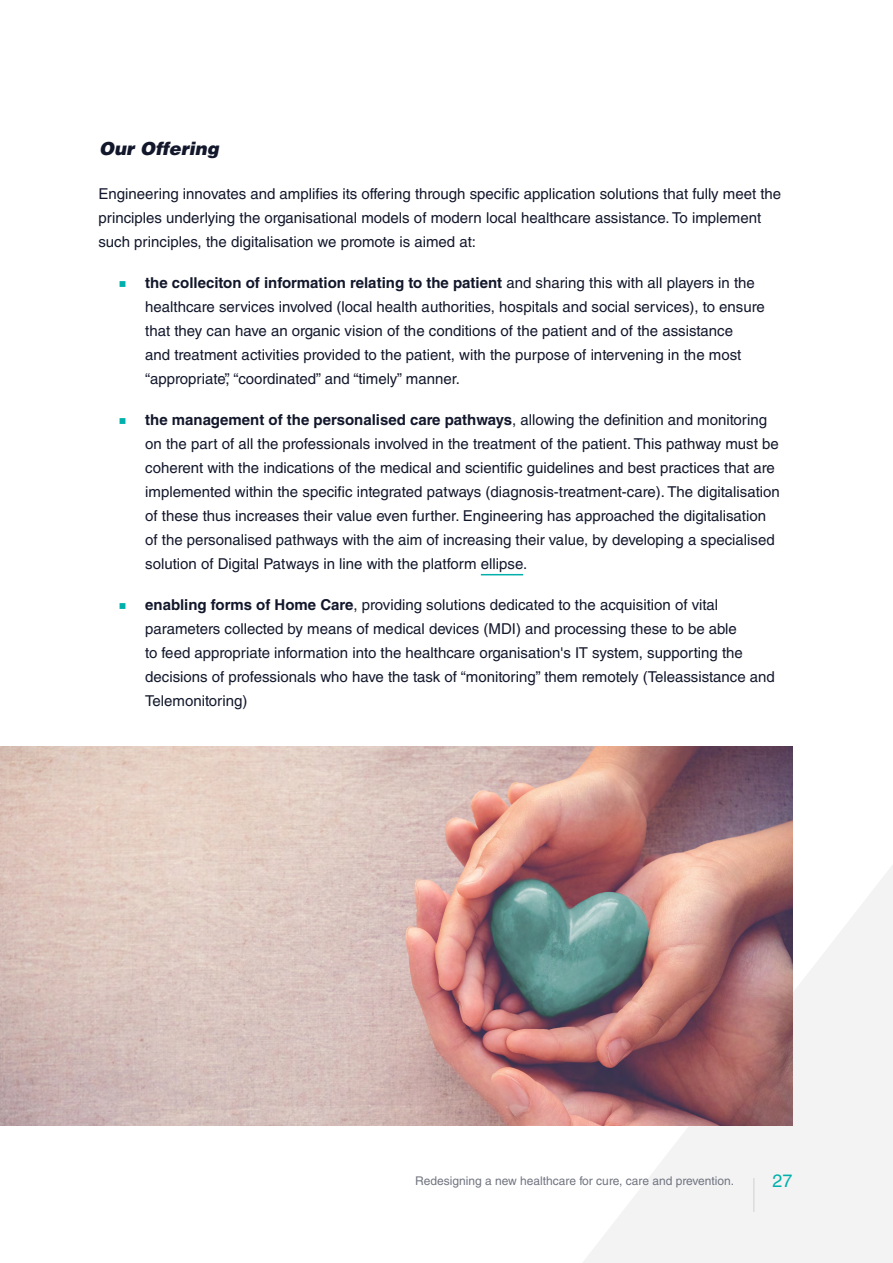
<style>
.page{position:relative;width:893px;height:1263px;background:#fff}
.page>*{position:absolute;margin:0;border:0;box-sizing:border-box;transform-origin:0 0}
.t1{font:italic 900 18px "Helvetica LT Std";color:#12172b}
.t2{font:18px "Helvetica LT Std";color:#00b0ab}
.t3{font:15px/24px "Helvetica LT Std";color:#12172b}
.t4{font:12px "Helvetica LT Std";color:#717480}
.s1{font-family:"Montserrat";color:#00b0ab}
.s2{font-weight:700}
</style>
<div class="page">
<svg style="left:572px;top:865px;width:321px;height:398px;fill:#f3f3f4"></svg>
<hr style="left:753px;top:1178px;width:1px;height:34px;background:#d0d0d0">
<hr style="left:481px;top:574px;width:42px;height:1px;background:#00b0ab">
<img style="left:0;top:747px;width:793px;height:378px">
<p class="t1" style="left:99px;top:136px;width:121px">Our Offering</p>
<p class="t3" style="left:98px;top:181px;width:684px">Engineering innovates and amplifies its offering through specific application solutions that fully meet the principles underlying the organisational models of modern local healthcare assistance. To implement such principles, the digitalisation we promote is aimed at:</p>
<p class="t3" style="left:145px;top:270px;width:621px;text-indent:-27px"><span class="s1">■</span> <span class="s2">the colleciton of information relating to the patient</span> and sharing this with all players in the healthcare services involved (local health authorities, hospitals and social services), to ensure that they can have an organic vision of the conditions of the patient and of the assistance<br>and treatment activities provided to the patient, with the purpose of intervening in the most “appropriate”, “coordinated” and “timely” manner.</p>
<p class="t3" style="left:145px;top:407px;width:636px;text-indent:-27px"><span class="s1">■</span> <span class="s2">the management of the personalised care pathways</span>, allowing the definition and monitoring on the part of all the professionals involved in the treatment of the patient. This pathway must be coherent with the indications of the medical and scientific guidelines and best practices that are implemented within the specific integrated patways (diagnosis-treatment-care). The digitalisation of these thus increases their value even further. Engineering has approached the digitalisation of the personalised pathways with the aim of increasing their value, by developing a specialised solution of Digital Patways in line with the platform ellipse.</p>
<p class="t3" style="left:145px;top:592px;width:631px;text-indent:-27px"><span class="s1">■</span> <span class="s2">enabling forms of Home Care</span>, providing solutions dedicated to the acquisition of vital parameters collected by means of medical devices (MDI) and processing these to be able<br>to feed appropriate information into the healthcare organisation's IT system, supporting the decisions of professionals who have the task of “monitoring” them remotely (Teleassistance and Telemonitoring)</p>
<p class="t4" style="left:415px;top:1174px;width:320px">Redesigning a new healthcare for cure, care and prevention.</p>
<p class="t2" style="left:772px;top:1170px;width:22px">27</p>
</div>
